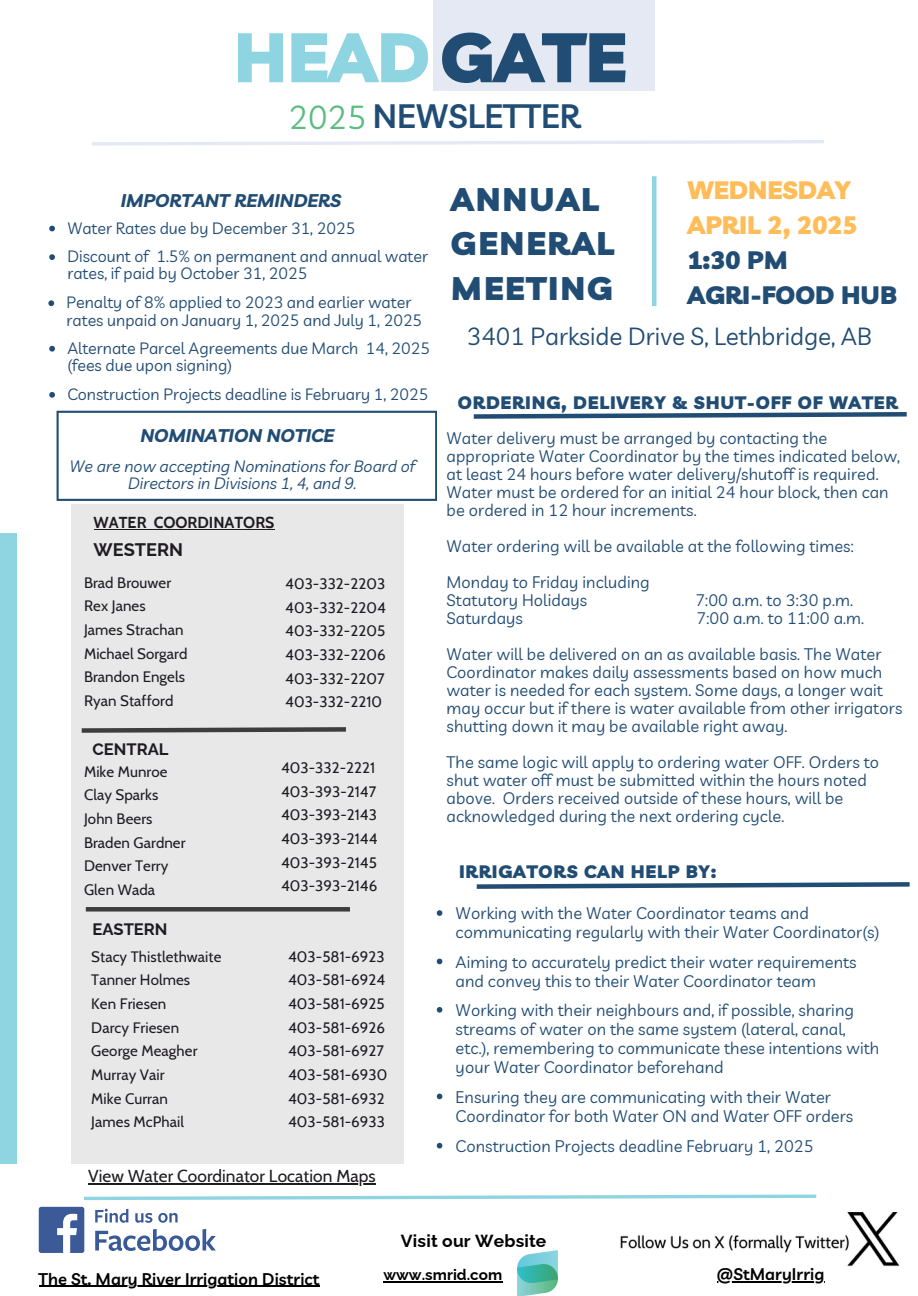
<style>
.page{position:relative;width:918px;height:1296px;background:#fff}
.page>*{position:absolute;margin:0;border:0;box-sizing:border-box;transform-origin:0 0}
.t1{font:900 69px "Livvic";color:#8ed5e1}
.t2{font:600 33px "Livvic";color:#214c73}
.t3{font:900 32.55px/44.7px "Livvic";letter-spacing:.055em;color:#214c73}
.t4{font:900 25.2px/35px "Livvic";color:#ffbd59}
.t5{font:24.15px "Livvic";color:#214c73}
.t6{font:italic 700 18.3px "Livvic";color:#214c73}
.t7{font:700 18.15px "Raleway";color:#1e1b22}
.t8{font:900 18px "Livvic";letter-spacing:.045em;color:#214c73}
.t9{font:700 17.4px "Raleway";letter-spacing:.01em;color:#000}
.t10{font:17.25px "Cabin";letter-spacing:.005em;color:#1e1b22}
.t11{font:600 16.5px "Livvic";letter-spacing:.005em;color:#000}
.t12{font:700 16.5px "Raleway";color:#1e1b22}
.t13{font:16.35px/18px "Livvic";letter-spacing:.005em;color:#214c73}
.t14{font:16.05px/17.2px "Livvic";color:#214c73}
.t15{font:italic 16.05px/16.8px "Livvic";color:#214c73;text-align:center}
.t16{font:700 15.9px "Cabin";color:#1e1b22}
.t17{font:15.15px "Cabin";letter-spacing:.005em;color:#1e1b22}
.t18{font:700 15.15px "Raleway";letter-spacing:.005em;color:#000}
.s1{color:#214c73}
.s2{font-weight:400;font-size:32.4px;color:#5bbb80}
</style>
<div class="page">
<svg style="left:92px;top:140px;width:732px;height:6px"></svg>
<div style="left:0;top:533px;width:17px;height:631px;background:#8ed5e1"></div>
<svg style="left:473px;top:412px;width:434px;height:7px"></svg>
<img style="left:620px;top:1212px;width:280px;height:71px">
<svg style="left:95px;top:1209px;width:33px;height:14px"></svg>
<svg style="left:135px;top:1213px;width:17px;height:10px"></svg>
<svg style="left:158px;top:1213px;width:20px;height:10px"></svg>
<svg style="left:95px;top:1229px;width:121px;height:22px"></svg>
<div style="left:39px;top:1207px;width:45px;height:46px;background:#3d5a98;border-radius:3px"></div>
<svg style="left:57px;top:1214px;width:20px;height:39px"></svg>
<hr style="left:39px;top:1286px;width:280px;height:1px;background:#000">
<hr style="left:383px;top:1281px;width:119px;height:2px;background:#000">
<img style="left:517px;top:1250px;width:41px;height:46px">
<svg style="left:84px;top:1194px;width:733px;height:7px"></svg>
<div style="left:71px;top:504px;width:333px;height:660px;background:#e8e8e8"></div>
<svg style="left:81px;top:727px;width:265px;height:6px;background:#676767"></svg>
<div style="left:86px;top:907px;width:264px;height:5px;background:#3d3d3d"></div>
<svg style="left:476px;top:882px;width:434px;height:7px"></svg>
<svg style="left:57px;top:411px;width:380px;height:90px"></svg>
<svg style="left:49px;top:226px;width:6px;height:5px"></svg>
<svg style="left:49px;top:254px;width:6px;height:6px"></svg>
<svg style="left:48px;top:300px;width:6px;height:6px"></svg>
<svg style="left:49px;top:346px;width:6px;height:6px"></svg>
<svg style="left:49px;top:392px;width:6px;height:6px"></svg>
<hr style="left:717px;top:1282px;width:107px;height:1px;background:#000">
<div style="left:652px;top:176px;width:5px;height:130px;background:#8ed5e1"></div>
<hr style="left:94px;top:529px;width:53px;height:1px;background:#1e1b22">
<hr style="left:154px;top:529px;width:121px;height:1px;background:#1e1b22">
<hr style="left:88px;top:1183px;width:288px;height:2px;background:#1e1b22">
<div style="left:433px;top:0;width:222px;height:91px;background:#e5e9f4"></div>
<svg style="left:437px;top:1094px;width:5px;height:5px"></svg>
<svg style="left:437px;top:1143px;width:5px;height:5px"></svg>
<svg style="left:437px;top:910px;width:5px;height:6px"></svg>
<svg style="left:437px;top:959px;width:5px;height:5px"></svg>
<svg style="left:437px;top:1007px;width:5px;height:6px"></svg>
<p class="t1" style="left:234px;top:13px;width:394px">HEAD<span class="s1">GATE</span></p>
<p class="t2" style="left:289px;top:95px;width:293px"><span class="s2">2025</span> NEWSLETTER</p>
<p class="t6" style="left:121px;top:189px;width:222px">IMPORTANT REMINDERS</p>
<h2 class="t14" style="left:67px;top:219px;width:289px">Water Rates due by December 31, 2025</h2>
<p class="t14" style="left:67px;top:248px;width:362px">Discount of 1.5% on permanent and annual water rates, if paid by October 31, 2025</p>
<h6 class="t14" style="left:67px;top:294px;width:357px">Penalty of 8% applied to 2023 and earlier water rates unpaid on January 1, 2025 and July 1, 2025</h6>
<p class="t14" style="left:67px;top:339px;width:364px">Alternate Parcel Agreements due March 14, 2025 (fees due upon signing)</p>
<p class="t14" style="left:67px;top:385px;width:363px">Construction Projects deadline is February 1, 2025</p>
<p class="t6" style="left:140px;top:424px;width:195px">NOMINATION NOTICE</p>
<p class="t15" style="left:70px;top:458px;width:347px">We are now accepting Nominations for Board of<br>Directors in Divisions 1, 4, and 9.</p>
<p class="t16" style="left:94px;top:512px;width:182px">WATER COORDINATORS</p>
<p class="t7" style="left:94px;top:539px;width:91px">WESTERN</p>
<p class="t17" style="left:84px;top:573px;width:89px">Brad Brouwer</p>
<p class="t17" style="left:84px;top:597px;width:63px">Rex Janes</p>
<h6 class="t17" style="left:84px;top:620px;width:101px">James Strachan</h6>
<p class="t17" style="left:84px;top:644px;width:105px">Michael Sorgard</p>
<p class="t17" style="left:84px;top:668px;width:102px">Brandon Engels</p>
<p class="t17" style="left:84px;top:691px;width:91px">Ryan Stafford</p>
<p class="t12" style="left:92px;top:740px;width:78px">CENTRAL</p>
<p class="t17" style="left:84px;top:762px;width:85px">Mike Munroe</p>
<p class="t17" style="left:84px;top:786px;width:76px">Clay Sparks</p>
<p class="t17" style="left:84px;top:809px;width:70px">John Beers</p>
<p class="t17" style="left:84px;top:833px;width:103px">Braden Gardner</p>
<p class="t17" style="left:84px;top:857px;width:86px">Denver Terry</p>
<p class="t17" style="left:84px;top:880px;width:73px">Glen Wada</p>
<p class="t12" style="left:92px;top:920px;width:77px">EASTERN</p>
<p class="t17" style="left:91px;top:947px;width:132px">Stacy Thistlethwaite</p>
<p class="t17" style="left:91px;top:971px;width:100px">Tanner Holmes</p>
<p class="t17" style="left:91px;top:994px;width:76px">Ken Friesen</p>
<p class="t17" style="left:91px;top:1018px;width:89px">Darcy Friesen</p>
<h6 class="t17" style="left:91px;top:1042px;width:108px">George Meagher</h6>
<p class="t17" style="left:91px;top:1065px;width:75px">Murray Vair</p>
<p class="t17" style="left:91px;top:1089px;width:78px">Mike Curran</p>
<p class="t17" style="left:91px;top:1113px;width:94px">James McPhail</p>
<p class="t17" style="left:285px;top:574px;width:101px">403-332-2203</p>
<p class="t17" style="left:285px;top:598px;width:102px">403-332-2204</p>
<h6 class="t17" style="left:285px;top:622px;width:101px">403-332-2205</h6>
<p class="t17" style="left:285px;top:645px;width:102px">403-332-2206</p>
<p class="t17" style="left:285px;top:669px;width:101px">403-332-2207</p>
<p class="t17" style="left:285px;top:693px;width:98px">403-332-2210</p>
<p class="t17" style="left:281px;top:758px;width:96px">403-332-2221</p>
<p class="t17" style="left:281px;top:782px;width:97px">403-393-2147</p>
<p class="t17" style="left:281px;top:806px;width:97px">403-393-2143</p>
<p class="t17" style="left:281px;top:829px;width:98px">403-393-2144</p>
<p class="t17" style="left:281px;top:853px;width:97px">403-393-2145</p>
<p class="t17" style="left:281px;top:877px;width:98px">403-393-2146</p>
<p class="t17" style="left:288px;top:947px;width:98px">403-581-6923</p>
<p class="t17" style="left:288px;top:971px;width:99px">403-581-6924</p>
<p class="t17" style="left:288px;top:994px;width:98px">403-581-6925</p>
<p class="t17" style="left:288px;top:1018px;width:99px">403-581-6926</p>
<p class="t17" style="left:288px;top:1042px;width:98px">403-581-6927</p>
<p class="t17" style="left:288px;top:1065px;width:101px">403-581-6930</p>
<p class="t17" style="left:288px;top:1089px;width:98px">403-581-6932</p>
<p class="t17" style="left:288px;top:1113px;width:98px">403-581-6933</p>
<p class="t10" style="left:88px;top:1166px;width:289px">View Water Coordinator Location Maps</p>
<p class="t4" style="left:688px;top:172px;width:211px">WEDNESDAY<br>APRIL 2, 2025<br><span class="s1">1:30 PM<br>AGRI-FOOD HUB</span></p>
<p class="t3" style="left:451px;top:176px;width:165px">ANNUAL<br>GENERAL<br>MEETING</p>
<p class="t5" style="left:467px;top:321px;width:407px">3401 Parkside Drive S, Lethbridge, AB</p>
<p class="t8" style="left:458px;top:391px;width:441px">ORDERING, DELIVERY &amp; SHUT-OFF OF WATER</p>
<h2 class="t13" style="left:447px;top:429px;width:455px">Water delivery must be arranged by contacting the appropriate Water Coordinator by the times indicated below, at least 24 hours before water delivery/shutoff is required.<br>Water must be ordered for an initial 24 hour block, then can be ordered in 12 hour increments.</h2>
<p class="t13" style="left:447px;top:537px;width:409px">Water ordering will be available at the following times:</p>
<h4 class="t13" style="left:447px;top:573px;width:205px">Monday to Friday including</h4>
<h5 class="t13" style="left:447px;top:591px;width:142px">Statutory Holidays</h5>
<h5 class="t13" style="left:695px;top:591px;width:159px">7:00 a.m. to 3:30 p.m.</h5>
<p class="t13" style="left:447px;top:609px;width:78px">Saturdays</p>
<p class="t13" style="left:697px;top:609px;width:169px">7:00 a.m. to 11:00 a.m.</p>
<h6 class="t13" style="left:447px;top:645px;width:457px">Water will be delivered on an as available basis. The Water Coordinator makes daily assessments based on how much water is needed for each system. Some days, a longer wait may occur but if there is water available from other irrigators shutting down it may be available right away.</h6>
<p class="t13" style="left:447px;top:753px;width:434px">The same logic will apply to ordering water OFF. Orders to shut water off must be submitted within the hours noted above. Orders received outside of these hours, will be acknowledged during the next ordering cycle.</p>
<p class="t8" style="left:459px;top:860px;width:259px">IRRIGATORS CAN HELP BY:</p>
<p class="t13" style="left:456px;top:903px;width:425px;line-height:19.2px">Working with the Water Coordinator teams and communicating regularly with their Water Coordinator(s)</p>
<p class="t13" style="left:456px;top:952px;width:403px;line-height:19.2px">Aiming to accurately predict their water requirements and convey this to their Water Coordinator team</p>
<p class="t13" style="left:456px;top:1000px;width:425px;line-height:19.2px">Working with their neighbours and, if possible, sharing streams of water on the same system (lateral, canal, etc.), remembering to communicate these intentions with your Water Coordinator beforehand</p>
<h6 class="t13" style="left:456px;top:1087px;width:399px;line-height:19.2px">Ensuring they are communicating with their Water<br>Coordinator for both Water ON and Water OFF orders</h6>
<p class="t13" style="left:456px;top:1137px;width:360px">Construction Projects deadline February 1, 2025</p>
<h1 class="t11" style="left:39px;top:1268px;width:282px">The St. Mary River Irrigation District</h1>
<h1 class="t9" style="left:401px;top:1231px;width:147px">Visit our Website</h1>
<h3 class="t18" style="left:383px;top:1266px;width:121px">www.smrid.com</h3>
<h6 class="t11" style="left:717px;top:1264px;width:109px">@StMaryIrrig</h6>
</div>
